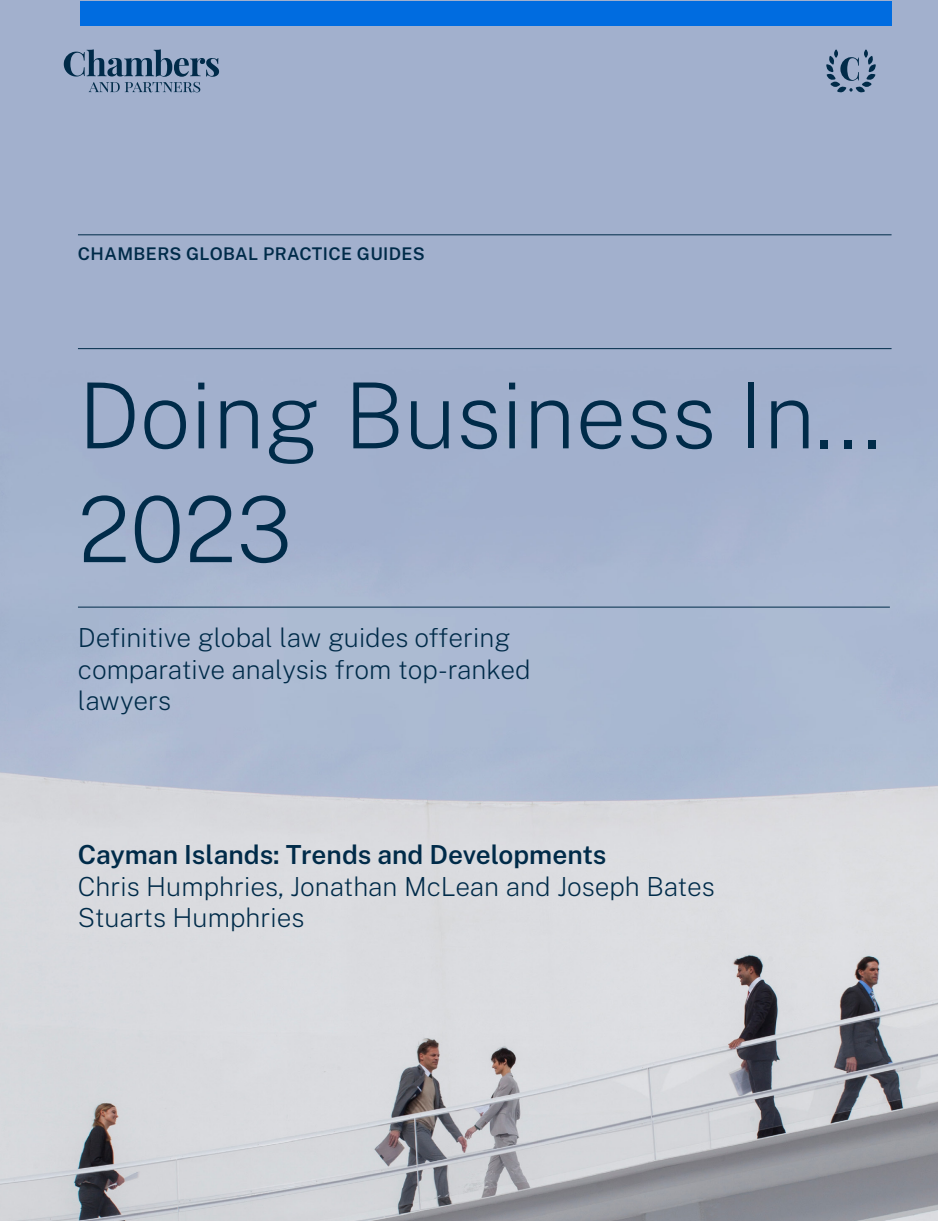
<style>
.page{position:relative;width:938px;height:1221px;background:#fff}
.page>*{position:absolute;margin:0;border:0;box-sizing:border-box;transform-origin:0 0}
._01_Large_Heading{font:200 91px/113.8px "Public Sans";color:#002b49}
._02_Subheading_w_o_rule{font:200 26.25px/31.5px "Public Sans";color:#002b49}
._02_Subheading{font:200 26.25px/31.5px "Public Sans";color:#002b49}
._00_Small_Header{font:600 17.5px "Public Sans";letter-spacing:.02em;color:#002b49}
.s1{font-weight:600}
</style>
<div class="page">
<img style="left:1px;top:0;width:937px;height:1220px">
<div style="left:80px;top:0;width:812px;height:22px;background:#a2b0cd"></div>
<hr style="left:78px;top:231px;width:814px;height:1px;background:#002b49">
<hr style="left:78px;top:344px;width:814px;height:1px;background:#002b49">
<hr style="left:78px;top:603px;width:812px;height:1px;background:#002b49">
<div style="left:80px;top:1px;width:811px;height:25px;background:#006ce0"></div>
<hr style="left:78px;top:234px;width:813px;height:1px;background:#002b49">
<hr style="left:78px;top:348px;width:813px;height:1px;background:#002b49">
<hr style="left:78px;top:606px;width:811px;height:1px;background:#002b49">
<svg style="left:64px;top:46px;width:155px;height:46px"></svg>
<svg style="left:826px;top:46px;width:50px;height:47px"></svg>
<p class="_00_Small_Header" style="left:78px;top:237px;width:348px">CHAMBERS GLOBAL PRACTICE GUIDES</p>
<p class="_00_Small_Header" style="left:78px;top:240px;width:348px">CHAMBERS GLOBAL PRACTICE GUIDES</p>
<p class="_01_Large_Heading" style="left:78px;top:352px;width:804px">Doing Business In...<br>2023</p>
<p class="_02_Subheading" style="left:78px;top:616px;width:454px">Definitive global law guides offering comparative analysis from top-ranked lawyers</p>
<p class="_02_Subheading" style="left:78px;top:620px;width:454px">Definitive global law guides offering comparative analysis from top-ranked lawyers</p>
<p class="_02_Subheading_w_o_rule" style="left:78px;top:833px;width:568px"><span class="s1">Algeria: Law &amp; Practice<br></span>Samir Sayah, Marc Veuillot and Sophie Marinier<br>LPA-CGR avocats</p>
<p class="_02_Subheading_w_o_rule" style="left:78px;top:837px;width:638px"><span class="s1">Cayman Islands: Trends and Developments<br></span>Chris Humphries, Jonathan McLean and Joseph Bates<br>Stuarts Humphries</p>
</div>
